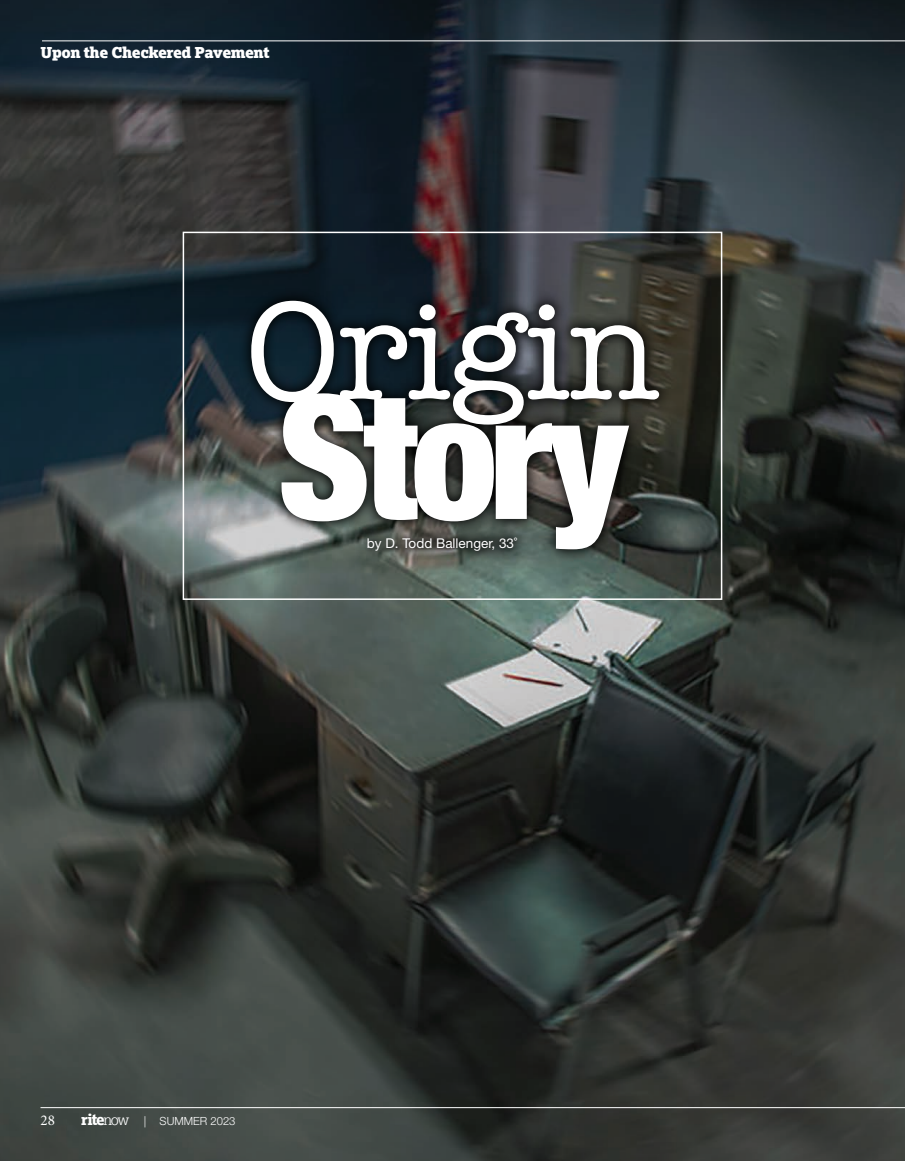
<style>
.page{position:relative;width:905px;height:1161px;background:#fff}
.page>*{position:absolute;margin:0;border:0;box-sizing:border-box;transform-origin:0 0}
.t1{font:900 condensed 172.5px "Helvetica Neue LT Std";letter-spacing:-.04em;color:#fff}
.t2{font:142.5px "American Typewriter";letter-spacing:-.01em;color:#fff}
.t3{font:900 15px "Lexia";letter-spacing:-.03em;color:#fff}
.t4{font:800 15px "Lexia";color:#fff}
.t5{font:15px "Minion Pro";color:#fff}
.t6{font:13.5px "Helvetica Neue LT Std";color:#fff}
.t7{font:300 11.25px "Helvetica Neue LT Std";color:#fff}
.s1{font-weight:300}
</style>
<div class="page">
<img style="left:0;top:0;width:904px;height:1161px">
<hr style="left:42px;top:40px;width:862px;height:1px;background:#fff">
<hr style="left:40px;top:1107px;width:864px;height:1px;background:#fff">
<div style="left:183px;top:232px;width:539px;height:368px;border:2px solid #fff"></div>
<svg style="left:238px;top:288px;width:433px;height:274px;background:#262a29"></svg>
<p class="t3" style="left:40px;top:43px;width:230px">Upon the Checkered Pavement</p>
<p class="t2" style="left:246px;top:243px;width:415px">Origin</p>
<p class="t1" style="left:278px;top:351px;width:351px">Story</p>
<p class="t6" style="left:367px;top:535px;width:152px">by D. Todd Ballenger, 33˚</p>
<p class="t5" style="left:41px;top:1111px;width:16px">28</p>
<p class="t4" style="left:81px;top:1110px;width:50px">rite<span class="s1">now</span></p>
<p class="t7" style="left:144px;top:1114px;width:93px">| SUMMER 2023</p>
</div>
